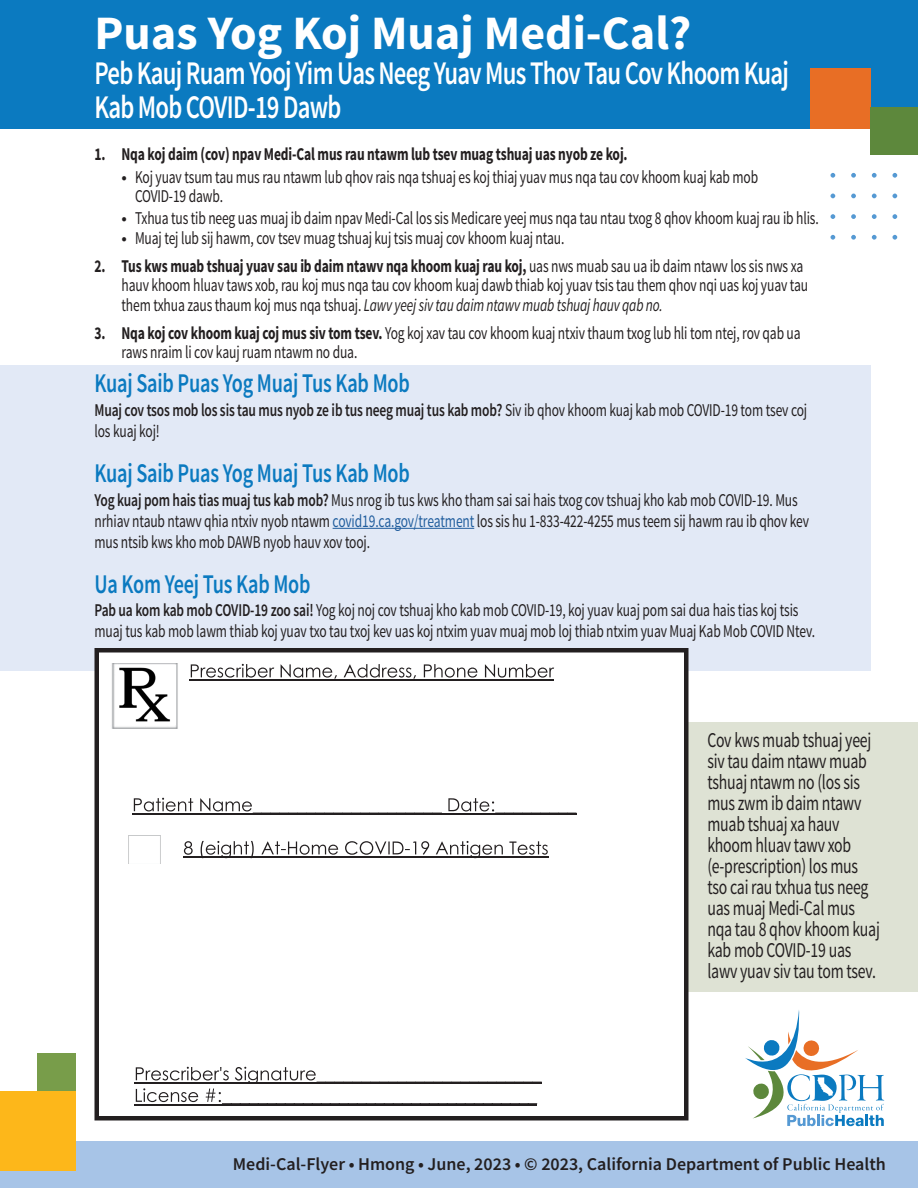
<style>
.page{position:relative;width:918px;height:1188px;background:#fff}
.page>*{position:absolute;margin:0;border:0;box-sizing:border-box;transform-origin:0 0}
.t1{font:700 48px "Source Sans Pro";color:#fff}
.t2{font:600 33px/34.5px "Source Sans Pro";letter-spacing:-.03em;color:#fff;scale:.75 1}
.t3{font:600 27px "Source Sans Pro";letter-spacing:-.01em;color:#0b7ac0;scale:.75 1}
.t4{font:21px/21px "Source Sans Pro";letter-spacing:-.015em;color:#231f20;scale:.75 1}
.t5{font:18px/19.5px "Source Sans Pro";letter-spacing:-.01em;color:#231f20;scale:.75 1}
.t6{font:18px/19.5px "Source Sans Pro";letter-spacing:-.01em;color:#231f20}
.t7{font:600 18px/21px "Source Sans Pro";color:#231f20;scale:.75 1}
.t8{font:600 18px "Source Sans Pro";color:#231f20}
.t9{font:700 18px "Source Sans Pro";letter-spacing:-.01em;color:#231f20;scale:.75 1}
.s1{font-weight:700}
.s2{font-style:italic}
.s3{font-weight:400}
.s4{font-weight:600}
.s5{color:#215e9e}
</style>
<div class="page">
<div style="left:0;top:0;width:918px;height:128px;background:#0b7ac0"></div>
<div style="left:810px;top:68px;width:61px;height:60px;background:#e86e25"></div>
<svg style="left:831px;top:173px;width:66px;height:67px"></svg>
<div style="left:38px;top:1053px;width:38px;height:38px;background:#789d4a"></div>
<div style="left:0;top:1141px;width:918px;height:47px;background:#a7c4e7"></div>
<div style="left:0;top:1091px;width:76px;height:80px;background:#fdb71a"></div>
<div style="left:871px;top:108px;width:47px;height:47px;background:#5d883c"></div>
<div style="left:0;top:365px;width:871px;height:306px;background:#e2e9f6"></div>
<div style="left:688px;top:722px;width:230px;height:270px;background:#dee2d4"></div>
<hr style="left:333px;top:528px;width:141px;height:1px;background:#215e9e">
<div style="left:97px;top:650px;width:589px;height:468px;background:#fff"></div>
<svg style="left:191px;top:664px;width:363px;height:15px"></svg>
<hr style="left:189px;top:680px;width:365px;height:1px;background:#231f20">
<svg style="left:134px;top:798px;width:442px;height:15px"></svg>
<hr style="left:132px;top:814px;width:444px;height:1px;background:#231f20">
<svg style="left:184px;top:841px;width:364px;height:16px"></svg>
<hr style="left:183px;top:857px;width:366px;height:1px;background:#231f20">
<svg style="left:136px;top:1067px;width:406px;height:37px"></svg>
<hr style="left:134px;top:1104px;width:403px;height:1px;background:#231f20">
<hr style="left:134px;top:1083px;width:408px;height:1px;background:#231f20">
<img style="left:111px;top:663px;width:67px;height:65px">
<div style="left:94px;top:648px;width:594px;height:472px;border:4px solid #231f20"></div>
<img style="left:116px;top:665px;width:59px;height:59px">
<svg style="left:745px;top:1010px;width:139px;height:116px"></svg>
<h1 class="t1" style="left:94px;top:2px;width:598px">Puas Yog Koj Muaj Medi-Cal?</h1>
<h2 class="t2" style="left:94px;top:55px;width:928px">Peb Kauj Ruam Yooj Yim Uas Neeg Yuav Mus Thov Tau Cov Khoom Kuaj<br>Kab Mob COVID-19 Dawb</h2>
<p class="t9" style="left:94px;top:143px;width:712px">1. Nqa koj daim (cov) npav Medi-Cal mus rau ntawm lub tsev muag tshuaj uas nyob ze koj.</p>
<p class="t6" style="left:135px;top:167px;width:625px;text-indent:-14px">• Koj yuav tsum tau mus rau ntawm lub qhov rais nqa tshuaj es koj thiaj yuav mus nqa tau cov khoom kuaj kab mob<br>COVID-19 dawb.</p>
<p class="t6" style="left:122px;top:209px;width:699px">• Txhua tus tib neeg uas muaj ib daim npav Medi-Cal los sis Medicare yeej mus nqa tau ntau txog 8 qhov khoom kuaj rau ib hlis.</p>
<p class="t6" style="left:122px;top:228px;width:444px">• Muaj tej lub sij hawm, cov tsev muag tshuaj kuj tsis muaj cov khoom kuaj ntau.</p>
<p class="t5" style="left:122px;top:256px;width:917px;text-indent:-27px"><span class="s1">2. Tus kws muab tshuaj yuav sau ib daim ntawv nqa khoom kuaj rau koj,</span> uas nws muab sau ua ib daim ntawv los sis nws xa hauv khoom hluav taws xob, rau koj mus nqa tau cov khoom kuaj dawb thiab koj yuav tsis tau them qhov nqi uas koj yuav tau them txhua zaus thaum koj mus nqa tshuaj. <span class="s2">Lawv yeej siv tau daim ntawv muab tshuaj hauv qab no.</span></p>
<p class="t5" style="left:122px;top:323px;width:907px;text-indent:-27px"><span class="s1">3. Nqa koj cov khoom kuaj coj mus siv tom tsev.</span> Yog koj xav tau cov khoom kuaj ntxiv thaum txog lub hli tom ntej, rov qab ua raws nraim li cov kauj ruam ntawm no dua.</p>
<h3 class="t3" style="left:94px;top:365px;width:422px">Kuaj Saib Puas Yog Muaj Tus Kab Mob</h3>
<p class="t7" style="left:94px;top:399px;width:952px">Muaj cov tsos mob los sis tau mus nyob ze ib tus neeg muaj tus kab mob? <span class="s3">Siv ib qhov khoom kuaj kab mob COVID-19 tom tsev coj los kuaj koj!</span></p>
<h3 class="t3" style="left:94px;top:455px;width:422px">Kuaj Saib Puas Yog Muaj Tus Kab Mob</h3>
<p class="t5" style="left:94px;top:489px;width:954px;line-height:21px"><span class="s4">Yog kuaj pom hais tias muaj tus kab mob?</span> Mus nrog ib tus kws kho tham sai sai hais txog cov tshuaj kho kab mob COVID-19. Mus nrhiav ntaub ntawv qhia ntxiv nyob ntawm <span class="s5">covid19.ca.gov/treatment</span> los sis hu 1-833-422-4255 mus teem sij hawm rau ib qhov kev mus ntsib kws kho mob DAWB nyob hauv xov tooj.</p>
<h3 class="t3" style="left:94px;top:566px;width:290px">Ua Kom Yeej Tus Kab Mob</h3>
<p class="t5" style="left:94px;top:600px;width:962px;line-height:21px"><span class="s4">Pab ua kom kab mob COVID-19 zoo sai!</span> Yog koj noj cov tshuaj kho kab mob COVID-19, koj yuav kuaj pom sai dua hais tias koj tsis muaj tus kab mob lawm thiab koj yuav txo tau txoj kev uas koj ntxim yuav muaj mob loj thiab ntxim yuav Muaj Kab Mob COVID Ntev.</p>
<p class="t4" style="left:707px;top:730px;width:232px">Cov kws muab tshuaj yeej siv tau daim ntawv muab tshuaj ntawm no (los sis mus zwm ib daim ntawv muab tshuaj xa hauv khoom hluav tawv xob (e-prescription) los mus tso cai rau txhua tus neeg uas muaj Medi-Cal mus nqa tau 8 qhov khoom kuaj kab mob COVID-19 uas lawv yuav siv tau tom tsev.</p>
<p class="t8" style="left:233px;top:1153px;width:655px">Medi-Cal-Flyer • Hmong • June, 2023 • © 2023, California Department of Public Health</p>
</div>
